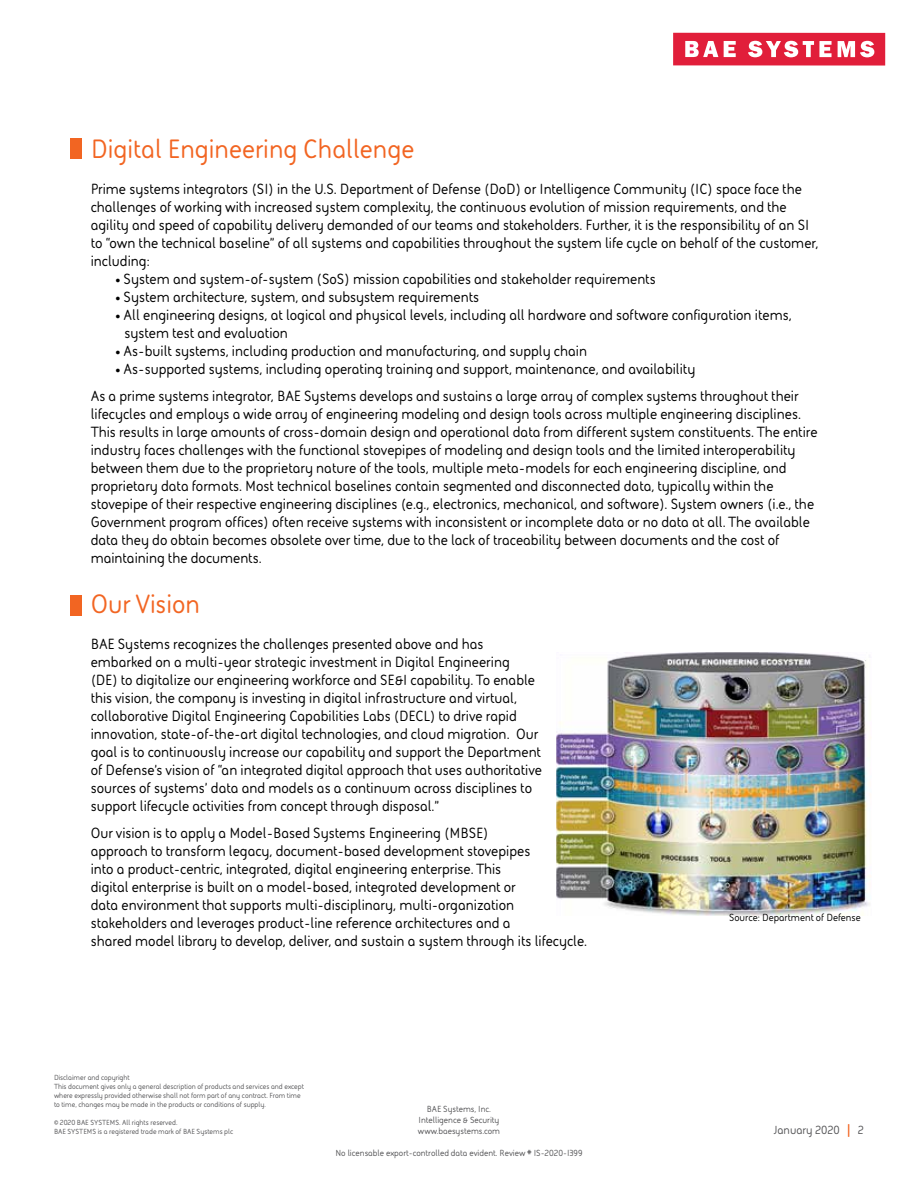
<style>
.page{position:relative;width:918px;height:1188px;background:#fff}
.page>*{position:absolute;margin:0;border:0;box-sizing:border-box;transform-origin:0 0}
.t1{font:700 27px "BAE Systems";color:#f26522}
.t2{font:700 15px/18px "BAE Systems";color:#000}
.t3{font:700 12px "BAE Systems";color:#545456}
.t4{font:700 10.5px "BAE Systems";color:#000}
.t5{font:700 9px/10.8px "BAE Systems";color:#545456;text-align:center}
.t6{font:700 7.5px/9px "BAE Systems";color:#545456}
.s1{font-size:18px;color:#f26522}
</style>
<div class="page">
<div style="left:673px;top:33px;width:212px;height:33px;background:#e11e3a"></div>
<svg style="left:838px;top:41px;width:36px;height:16px"></svg>
<svg style="left:748px;top:41px;width:84px;height:16px"></svg>
<svg style="left:724px;top:41px;width:12px;height:16px"></svg>
<svg style="left:685px;top:41px;width:33px;height:16px"></svg>
<div style="left:70px;top:138px;width:12px;height:21px;background:#f26522"></div>
<div style="left:70px;top:595px;width:12px;height:20px;background:#f26522"></div>
<img style="left:557px;top:652px;width:314px;height:264px">
<h1 class="t1" style="left:91px;top:131px;width:325px">Digital Engineering Challenge</h1>
<p class="t2" style="left:91px;top:179px;width:729px">Prime systems integrators (SI) in the U.S. Department of Defense (DoD) or Intelligence Community (IC) space face the challenges of working with increased system complexity, the continuous evolution of mission requirements, and the agility and speed of capability delivery demanded of our teams and stakeholders. Further, it is the responsibility of an SI to “own the technical baseline” of all systems and capabilities throughout the system life cycle on behalf of the customer, including:</p>
<p class="t2" style="left:116px;top:269px;width:542px">• System and system-of-system (SoS) mission capabilities and stakeholder requirements</p>
<p class="t2" style="left:116px;top:287px;width:365px">• System architecture, system, and subsystem requirements</p>
<p class="t2" style="left:124px;top:305px;width:669px;text-indent:-9px">• All engineering designs, at logical and physical levels, including all hardware and software configuration items, system test and evaluation</p>
<p class="t2" style="left:116px;top:341px;width:473px">• As-built systems, including production and manufacturing, and supply chain</p>
<p class="t2" style="left:91px;top:355px;width:710px;line-height:27px;text-indent:25px">• As-supported systems, including operating training and support, maintenance, and availability<br>As a prime systems integrator, BAE Systems develops and sustains a large array of complex systems throughout their</p>
<p class="t2" style="left:91px;top:404px;width:728px">lifecycles and employs a wide array of engineering modeling and design tools across multiple engineering disciplines.<br>This results in large amounts of cross-domain design and operational data from different system constituents. The entire industry faces challenges with the functional stovepipes of modeling and design tools and the limited interoperability between them due to the proprietary nature of the tools, multiple meta-models for each engineering discipline, and proprietary data formats. Most technical baselines contain segmented and disconnected data, typically within the stovepipe of their respective engineering disciplines (e.g., electronics, mechanical, and software). System owners (i.e., the Government program offices) often receive systems with inconsistent or incomplete data or no data at all. The available data they do obtain becomes obsolete over time, due to the lack of traceability between documents and the cost of maintaining the documents.</p>
<h1 class="t1" style="left:91px;top:586px;width:111px">Our Vision</h1>
<p class="t2" style="left:91px;top:635px;width:453px">BAE Systems recognizes the challenges presented above and has embarked on a multi-year strategic investment in Digital Engineering<br>(DE) to digitalize our engineering workforce and SE&amp;I capability. To enable this vision, the company is investing in digital infrastructure and virtual, collaborative Digital Engineering Capabilities Labs (DECL) to drive rapid innovation, state-of-the-art digital technologies, and cloud migration. Our goal is to continuously increase our capability and support the Department of Defense’s vision of “an integrated digital approach that uses authoritative sources of systems’ data and models as a continuum across disciplines to support lifecycle activities from concept through disposal.”</p>
<p class="t2" style="left:91px;top:824px;width:498px">Our vision is to apply a Model-Based Systems Engineering (MBSE)<br>approach to transform legacy, document-based development stovepipes<br>into a product-centric, integrated, digital engineering enterprise. This<br>digital enterprise is built on a model-based, integrated development or<br>data environment that supports multi-disciplinary, multi-organization stakeholders and leverages product-line reference architectures and a<br>shared model library to develop, deliver, and sustain a system through its lifecycle.</p>
<p class="t4" style="left:729px;top:911px;width:133px">Source: Department of Defense</p>
<p class="t6" style="left:54px;top:1072px;width:251px">Disclaimer and copyright<br>This document gives only a general description of products and services and except where expressly provided otherwise shall not form part of any contract. From time to time, changes may be made in the products or conditions of supply.</p>
<p class="t6" style="left:54px;top:1117px;width:181px">© 2020 BAE SYSTEMS. All rights reserved.<br>BAE SYSTEMS is a registered trade mark of BAE Systems plc</p>
<p class="t5" style="left:418px;top:1103px;width:84px">BAE Systems, Inc.<br>Intelligence &amp; Security www.baesystems.com</p>
<p class="t5" style="left:336px;top:1147px;width:248px">No licensable export-controlled data evident. Review # IS-2020-1399</p>
<p class="t3" style="left:774px;top:1121px;width:92px">January 2020 <span class="s1">|</span> 2</p>
</div>
